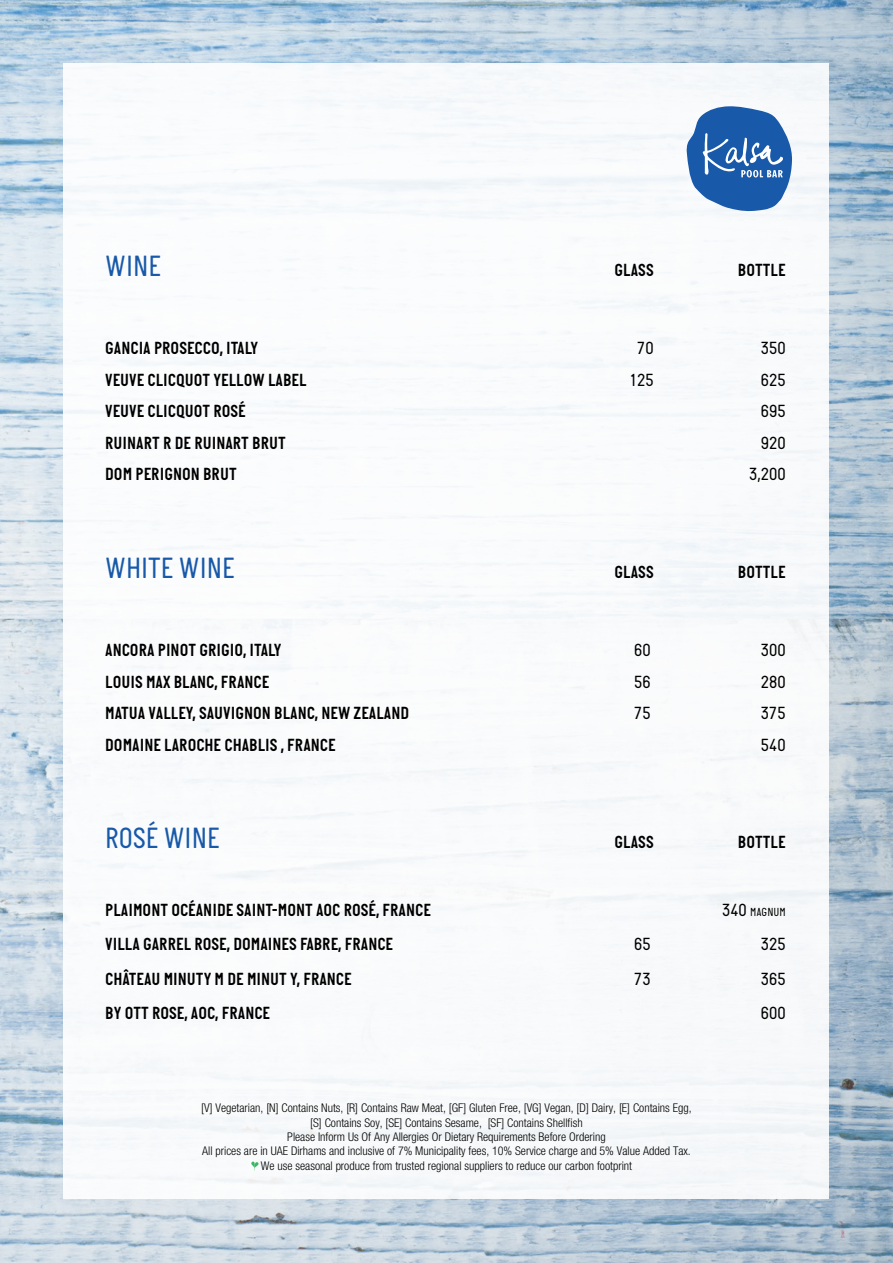
<style>
.page{position:relative;width:893px;height:1263px;background:#fff}
.page>*{position:absolute;margin:0;border:0;box-sizing:border-box;transform-origin:0 0}
.t1{font:30px "Italian Plate";color:#1859a9}
.t2{font:600 18px "Italian Plate";color:#000}
.t3{font:18px "Italian Plate";color:#000}
.t4{font:300 condensed 12px/14.4px "Helvetica Neue LT Pro";color:#000;text-align:center}
.t5{font:12px "Italian Plate";color:#000}
.s1{font-size:18px}
</style>
<div class="page">
<img style="left:0;top:0;width:893px;height:1263px">
<div style="left:64px;top:64px;width:765px;height:1135px;background:#fff"></div>
<svg style="left:251px;top:1161px;width:8px;height:10px"></svg>
<svg style="left:686px;top:106px;width:106px;height:106px"></svg>
<h1 class="t1" style="left:105px;top:248px;width:57px">WINE</h1>
<h2 class="t2" style="left:615px;top:259px;width:41px">GLASS</h2>
<h2 class="t2" style="left:738px;top:259px;width:49px">BOTTLE</h2>
<h2 class="t2" style="left:105px;top:338px;width:154px">GANCIA PROSECCO, ITALY</h2>
<h2 class="t3" style="left:637px;top:338px;width:18px">70</h2>
<h2 class="t3" style="left:761px;top:338px;width:26px">350</h2>
<h2 class="t2" style="left:105px;top:370px;width:203px">VEUVE CLICQUOT YELLOW LABEL</h2>
<h2 class="t3" style="left:629px;top:369px;width:26px">125</h2>
<h2 class="t3" style="left:761px;top:369px;width:26px">625</h2>
<h2 class="t2" style="left:105px;top:401px;width:142px">VEUVE CLICQUOT ROSÉ</h2>
<h2 class="t3" style="left:761px;top:401px;width:26px">695</h2>
<h2 class="t2" style="left:105px;top:433px;width:182px">RUINART R DE RUINART BRUT</h2>
<h2 class="t3" style="left:761px;top:432px;width:26px">920</h2>
<h2 class="t2" style="left:105px;top:464px;width:133px">DOM PERIGNON BRUT</h2>
<h2 class="t3" style="left:749px;top:464px;width:38px">3,200</h2>
<h1 class="t1" style="left:105px;top:550px;width:131px">WHITE WINE</h1>
<h2 class="t2" style="left:615px;top:562px;width:41px">GLASS</h2>
<h2 class="t2" style="left:738px;top:562px;width:49px">BOTTLE</h2>
<h2 class="t2" style="left:105px;top:640px;width:178px">ANCORA PINOT GRIGIO, ITALY</h2>
<h2 class="t3" style="left:634px;top:640px;width:18px">60</h2>
<h2 class="t3" style="left:761px;top:640px;width:26px">300</h2>
<h2 class="t2" style="left:105px;top:672px;width:166px">LOUIS MAX BLANC, FRANCE</h2>
<h2 class="t3" style="left:634px;top:671px;width:18px">56</h2>
<h2 class="t3" style="left:761px;top:671px;width:26px">280</h2>
<h2 class="t2" style="left:105px;top:703px;width:305px">MATUA VALLEY, SAUVIGNON BLANC, NEW ZEALAND</h2>
<h2 class="t3" style="left:634px;top:703px;width:18px">75</h2>
<h2 class="t3" style="left:761px;top:703px;width:26px">375</h2>
<h2 class="t2" style="left:105px;top:735px;width:232px">DOMAINE LAROCHE CHABLIS , FRANCE</h2>
<h2 class="t3" style="left:761px;top:734px;width:26px">540</h2>
<h1 class="t1" style="left:105px;top:821px;width:116px">ROSÉ WINE</h1>
<h2 class="t2" style="left:615px;top:832px;width:41px">GLASS</h2>
<h2 class="t2" style="left:738px;top:832px;width:49px">BOTTLE</h2>
<h2 class="t2" style="left:105px;top:900px;width:327px">PLAIMONT OCÉANIDE SAINT-MONT AOC ROSÉ, FRANCE</h2>
<p class="t5" style="left:722px;top:905px;width:65px"><span class="s1">340</span> MAGNUM</p>
<h2 class="t2" style="left:105px;top:934px;width:289px">VILLA GARREL ROSE, DOMAINES FABRE, FRANCE</h2>
<h2 class="t3" style="left:634px;top:934px;width:18px">65</h2>
<h2 class="t3" style="left:761px;top:934px;width:26px">325</h2>
<h2 class="t2" style="left:105px;top:968px;width:248px">CHÂTEAU MINUTY M DE MINUT Y, FRANCE</h2>
<h2 class="t3" style="left:634px;top:968px;width:18px">73</h2>
<h2 class="t3" style="left:761px;top:968px;width:26px">365</h2>
<h2 class="t2" style="left:105px;top:1003px;width:166px">BY OTT ROSE, AOC, FRANCE</h2>
<h2 class="t3" style="left:761px;top:1002px;width:26px">600</h2>
<p class="t4" style="left:201px;top:1100px;width:492px">[V] Vegetarian, [N] Contains Nuts, [R] Contains Raw Meat, [GF] Gluten Free, [VG] Vegan, [D] Dairy, [E] Contains Egg, [S] Contains Soy, [SE] Contains Sesame, [SF] Contains Shellfish<br>Please Inform Us Of Any Allergies Or Dietary Requirements Before Ordering<br>All prices are in UAE Dirhams and inclusive of 7% Municipality fees, 10% Service charge and 5% Value Added Tax.<br>We use seasonal produce from trusted regional suppliers to reduce our carbon footprint</p>
</div>
